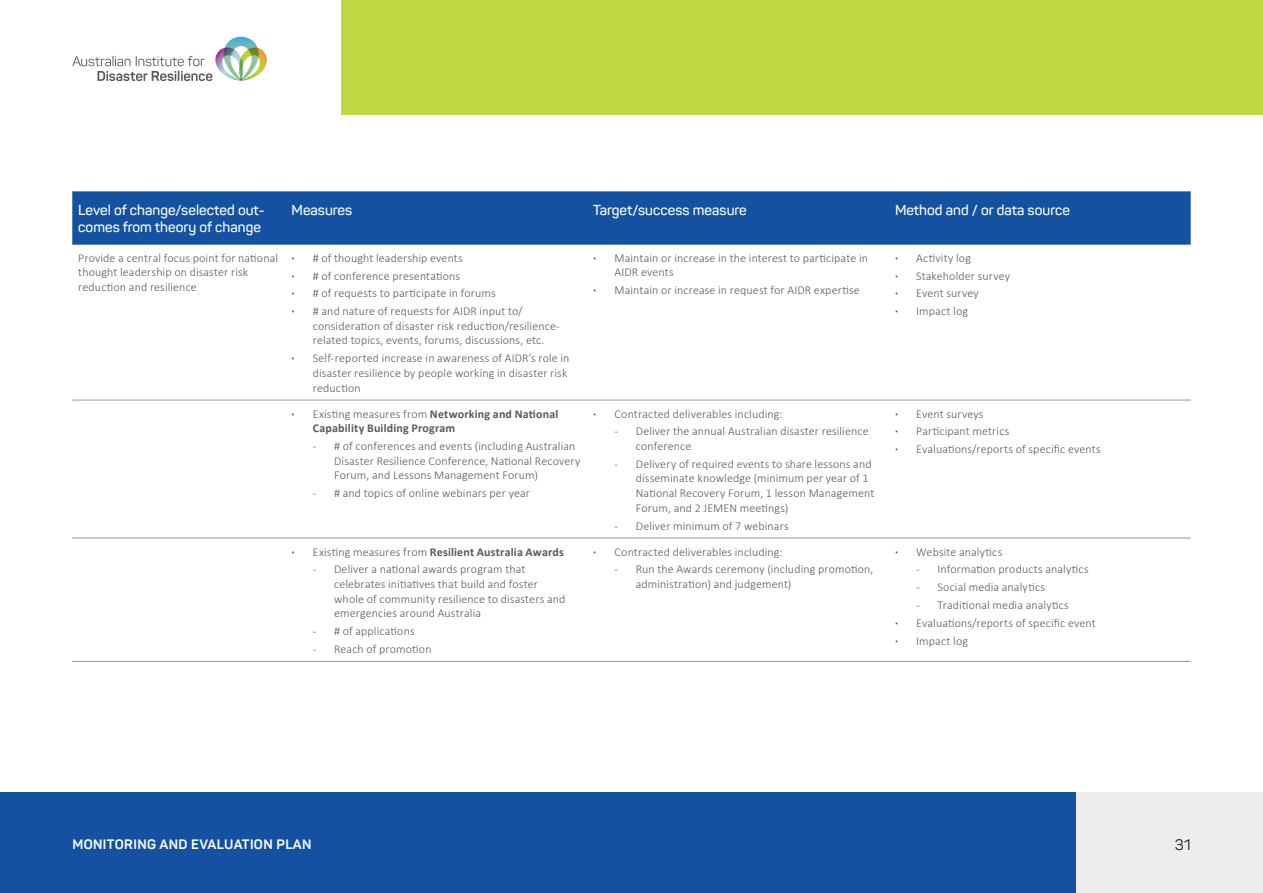
<style>
.page{position:relative;width:1263px;height:893px;background:#fff}
.page>*{position:absolute;margin:0;border:0;box-sizing:border-box;transform-origin:0 0}
.t1{font:15px "Panton";color:#1d1d1f}
.t2{font:600 14.25px/17.2px "Panton";color:#fff}
.t3{font:700 13.5px "Panton";letter-spacing:.03em;color:#fff}
.t4{font:300 12px/14.7px "Calibri";letter-spacing:.01em;color:#58595b}
.t5{font:700 12px/14.7px "Calibri";letter-spacing:.015em;color:#58595b}
.s1{font-weight:700}
.s2{font-weight:300}
</style>
<div class="page">
<div style="left:340px;top:0;width:923px;height:115px;background:#c3d941"></div>
<div style="left:0;top:792px;width:1076px;height:101px;background:#1452a1"></div>
<div style="left:1076px;top:792px;width:187px;height:101px;background:#eeeded"></div>
<svg style="left:72px;top:37px;width:195px;height:44px"></svg>
<div style="left:72px;top:191px;width:1119px;height:54px;background:#1452a1"></div>
<hr style="left:72px;top:400px;width:214px;height:1px;background:#939598">
<hr style="left:72px;top:538px;width:214px;height:1px;background:#939598">
<hr style="left:72px;top:661px;width:214px;height:1px;background:#939598">
<hr style="left:286px;top:400px;width:301px;height:1px;background:#939598">
<hr style="left:286px;top:538px;width:301px;height:1px;background:#939598">
<hr style="left:286px;top:661px;width:301px;height:1px;background:#939598">
<hr style="left:587px;top:400px;width:302px;height:1px;background:#939598">
<hr style="left:587px;top:538px;width:302px;height:1px;background:#939598">
<hr style="left:587px;top:661px;width:302px;height:1px;background:#939598">
<hr style="left:889px;top:400px;width:302px;height:1px;background:#939598">
<hr style="left:889px;top:538px;width:302px;height:1px;background:#939598">
<hr style="left:889px;top:661px;width:302px;height:1px;background:#939598">
<p class="t2" style="left:78px;top:201px;width:188px">Level of change/selected out&shy;comes from theory of change</p>
<p class="t2" style="left:292px;top:201px;width:62px">Measures</p>
<p class="t2" style="left:593px;top:201px;width:155px">Target/success measure</p>
<p class="t2" style="left:895px;top:201px;width:176px">Method and / or data source</p>
<p class="t4" style="left:78px;top:250px;width:201px">Provide a central focus point for national thought leadership on disaster risk reduction and resilience</p>
<p class="t4" style="left:292px;top:249px;width:233px;line-height:17.9px"><span class="s1">·</span> # of thought leadership events<br><span class="s1">·</span> # of conference presentations<br><span class="s1">·</span> # of requests to participate in forums<br><span class="s1">·</span> # and nature of requests for AIDR input to/</p>
<p class="t4" style="left:313px;top:318px;width:249px">consideration of disaster risk reduction/resilience&shy;related topics, events, forums, discussions, etc.</p>
<p class="t4" style="left:313px;top:351px;width:258px;text-indent:-21px"><span class="s1">·</span> Self-reported increase in awareness of AIDR’s role in disaster resilience by people working in disaster risk reduction</p>
<p class="t4" style="left:615px;top:250px;width:255px;text-indent:-21px"><span class="s1">·</span> Maintain or increase in the interest to participate in<br>AIDR events</p>
<p class="t4" style="left:593px;top:283px;width:268px"><span class="s1">·</span> Maintain or increase in request for AIDR expertise</p>
<p class="t4" style="left:895px;top:249px;width:117px;line-height:17.9px"><span class="s1">·</span> Activity log<br><span class="s1">·</span> Stakeholder survey <span class="s1">·</span> Event survey<br><span class="s1">·</span> Impact log</p>
<p class="t5" style="left:313px;top:406px;width:247px;text-indent:-21px">· <span class="s2">Existing measures from</span> Networking and National<br>Capability Building Program</p>
<p class="t4" style="left:334px;top:439px;width:248px;text-indent:-21px">- # of conferences and events (including Australian<br>Disaster Resilience Conference, National Recovery<br>Forum, and Lessons Management Forum)</p>
<p class="t4" style="left:313px;top:486px;width:219px">- # and topics of online webinars per year</p>
<p class="t5" style="left:292px;top:544px;width:274px">· <span class="s2">Existing measures from</span> Resilient Australia Awards</p>
<p class="t4" style="left:334px;top:562px;width:233px;text-indent:-21px">- Deliver a national awards program that celebrates initiatives that build and foster whole of community resilience to disasters and emergencies around Australia</p>
<p class="t4" style="left:313px;top:624px;width:103px">- # of applications</p>
<p class="t4" style="left:313px;top:641px;width:120px">- Reach of promotion</p>
<p class="t4" style="left:593px;top:406px;width:191px"><span class="s1">·</span> Contracted deliverables including:</p>
<p class="t4" style="left:636px;top:424px;width:234px;text-indent:-21px">- Deliver the annual Australian disaster resilience conference</p>
<p class="t4" style="left:636px;top:456px;width:240px;text-indent:-21px">- Delivery of required events to share lessons and disseminate knowledge (minimum per year of 1<br>National Recovery Forum, 1 lesson Management Forum, and 2 JEMEN meetings)</p>
<p class="t4" style="left:615px;top:518px;width:176px">- Deliver minimum of 7 webinars</p>
<p class="t4" style="left:593px;top:544px;width:191px"><span class="s1">·</span> Contracted deliverables including:</p>
<p class="t4" style="left:636px;top:562px;width:239px;text-indent:-21px">- Run the Awards ceremony (including promotion, administration) and judgement)</p>
<p class="t4" style="left:895px;top:405px;width:207px;line-height:17.9px"><span class="s1">·</span> Event surveys<br><span class="s1">·</span> Participant metrics<br><span class="s1">·</span> Evaluations/reports of specific events</p>
<p class="t4" style="left:895px;top:544px;width:109px"><span class="s1">·</span> Website analytics</p>
<p class="t4" style="left:916px;top:562px;width:174px">- Information products analytics</p>
<p class="t4" style="left:916px;top:580px;width:130px">- Social media analytics</p>
<p class="t4" style="left:895px;top:596px;width:202px;line-height:17.9px;text-indent:21px">- Traditional media analytics<br><span class="s1">·</span> Evaluations/reports of specific event <span class="s1">·</span> Impact log</p>
<p class="t3" style="left:72px;top:835px;width:241px">MONITORING AND EVALUATION PLAN</p>
<p class="t1" style="left:1175px;top:835px;width:17px">31</p>
</div>
